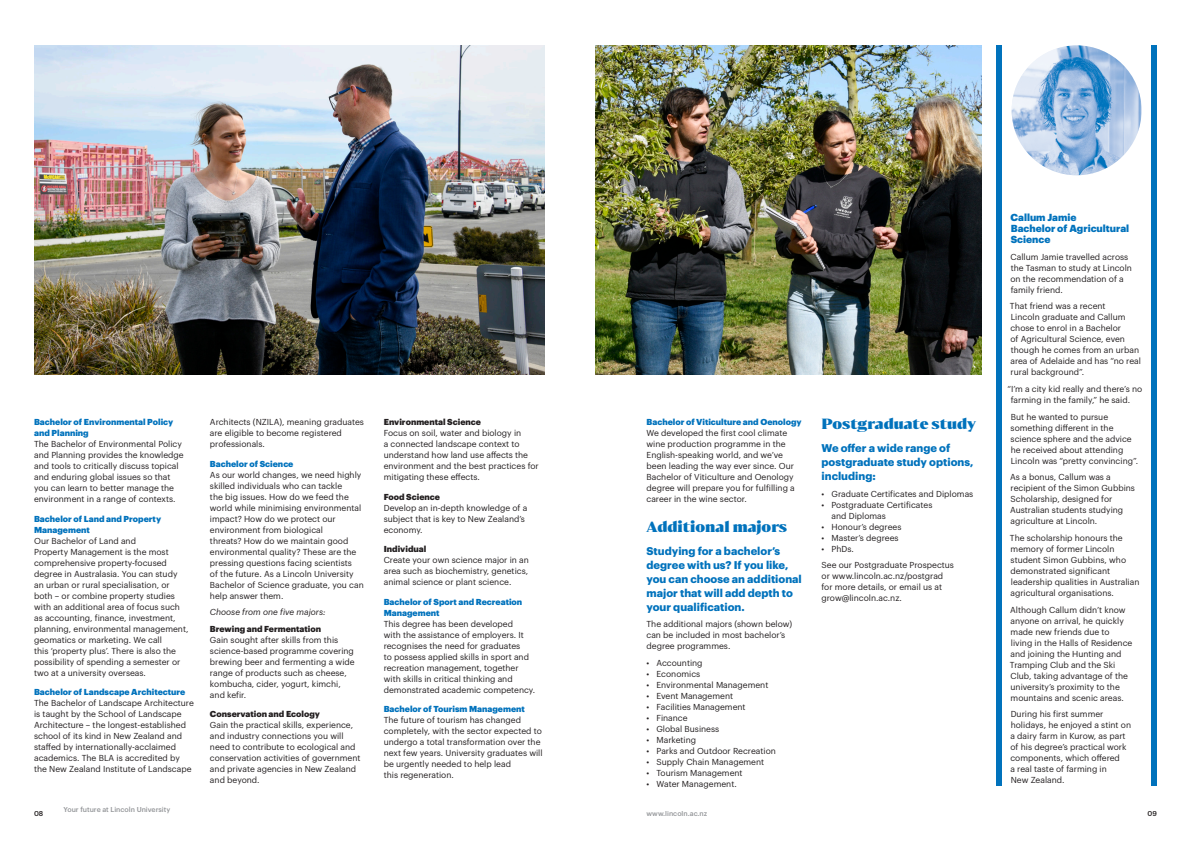
<style>
.page{position:relative;width:1191px;height:842px;background:#fff}
.page>*{position:absolute;margin:0;border:0;box-sizing:border-box;transform-origin:0 0}
.Heading_Darius_Black{font:900 14px "Bw Darius";color:#0072bc}
.Introduciton_11_14_B{font:700 11px/14px "Graphik";color:#0072bc}
.PG-Student_Name_11pt{font:900 10px/11px "Graphik";color:#0072bc}
.Body_Text_8_5_11_HAL{font:8.5px/11px "Graphik";color:#231f20}
.PG-Body_Text_Half-Sp{font:8.5px/11px "Graphik";color:#231f20}
.Body_Text_8_5_11{font:8.5px/11px "Graphik";color:#231f20}
.Subheading_8_5_11_Bl{font:900 8.5px/11px "Graphik";color:#0072bc}
.Body_Text_Half-Space{font:8.5px/11px "Graphik";color:#231f20}
.Subheading_8_5_11_Bl-2{font:900 8.5px "Graphik";color:#231f20}
.Body_Text_8_5_11-2{font:italic 8.5px "Graphik";color:#231f20}
.t1{font:500 7px "Graphik";color:#939598}
.t2{font:500 7px "Graphik";color:#231f20}
</style>
<div class="page">
<img style="left:1011px;top:45px;width:130px;height:130px;border-radius:65px">
<div style="left:996px;top:45px;width:6px;height:741px;background:#0072bc"></div>
<div style="left:1151px;top:45px;width:6px;height:741px;background:#0072bc"></div>
<img style="left:34px;top:45px;width:510px;height:329px">
<img style="left:595px;top:45px;width:386px;height:329px">
<p class="Subheading_8_5_11_Bl" style="left:34px;top:416px;width:140px">Bachelor of Environmental Policy and Planning</p>
<p class="Body_Text_8_5_11_HAL" style="left:34px;top:438px;width:151px">The Bachelor of Environmental Policy and Planning provides the knowledge and tools to critically discuss topical and enduring global issues so that you can learn to better manage the environment in a range of contexts.</p>
<p class="Subheading_8_5_11_Bl" style="left:34px;top:512px;width:128px">Bachelor of Land and Property<br>Management</p>
<p class="Body_Text_8_5_11_HAL" style="left:34px;top:534px;width:156px">Our Bachelor of Land and<br>Property Management is the most comprehensive property-focused degree in Australasia. You can study an urban or rural specialisation, or both – or combine property studies with an additional area of focus such as accounting, finance, investment, planning, environmental management, geomatics or marketing. We call<br>this ‘property plus’. There is also the possibility of spending a semester or two at a university overseas.</p>
<p class="Subheading_8_5_11_Bl" style="left:34px;top:686px;width:153px">Bachelor of Landscape Architecture</p>
<p class="Body_Text_8_5_11_HAL" style="left:34px;top:697px;width:161px">The Bachelor of Landscape Architecture is taught by the School of Landscape Architecture – the longest-established school of its kind in New Zealand and staffed by internationally-acclaimed academics. The BLA is accredited by the New Zealand Institute of Landscape</p>
<p class="Body_Text_8_5_11_HAL" style="left:210px;top:416px;width:156px">Architects (NZILA), meaning graduates are eligible to become registered professionals.</p>
<p class="Subheading_8_5_11_Bl" style="left:210px;top:457px;width:85px">Bachelor of Science</p>
<p class="Body_Text_8_5_11" style="left:210px;top:468px;width:155px">As our world changes, we need highly skilled individuals who can tackle<br>the big issues. How do we feed the world while minimising environmental impact? How do we protect our environment from biological<br>threats? How do we maintain good environmental quality? These are the pressing questions facing scientists<br>of the future. As a Lincoln University Bachelor of Science graduate, you can help answer them.</p>
<p class="Body_Text_8_5_11-2" style="left:210px;top:606px;width:117px">Choose from one five majors:</p>
<p class="Subheading_8_5_11_Bl-2" style="left:210px;top:622px;width:113px">Brewing and Fermentation</p>
<p class="Body_Text_Half-Space" style="left:210px;top:634px;width:146px">Gain sought after skills from this science-based programme covering brewing beer and fermenting a wide range of products such as cheese, kombucha, cider, yogurt, kimchi, and kefir.</p>
<p class="Subheading_8_5_11_Bl-2" style="left:210px;top:708px;width:112px">Conservation and Ecology</p>
<p class="Body_Text_8_5_11_HAL" style="left:210px;top:719px;width:152px">Gain the practical skills, experience, and industry connections you will need to contribute to ecological and conservation activities of government and private agencies in New Zealand and beyond.</p>
<p class="Subheading_8_5_11_Bl-2" style="left:384px;top:415px;width:99px">Environmental Science</p>
<p class="Body_Text_8_5_11_HAL" style="left:384px;top:427px;width:156px">Focus on soil, water and biology in<br>a connected landscape context to understand how land use affects the environment and the best practices for mitigating these effects.</p>
<p class="Subheading_8_5_11_Bl-2" style="left:384px;top:490px;width:58px">Food Science</p>
<p class="Body_Text_8_5_11_HAL" style="left:384px;top:501px;width:145px">Develop an in-depth knowledge of a subject that is key to New Zealand’s economy.</p>
<p class="Subheading_8_5_11_Bl-2" style="left:384px;top:542px;width:44px">Individual</p>
<p class="Body_Text_8_5_11_HAL" style="left:384px;top:554px;width:147px;text-align:justify">Create your own science major in an area such as biochemistry, genetics, animal science or plant science.</p>
<p class="Subheading_8_5_11_Bl" style="left:384px;top:595px;width:140px">Bachelor of Sport and Recreation<br>Management</p>
<p class="Body_Text_8_5_11_HAL" style="left:384px;top:617px;width:153px">This degree has been developed<br>with the assistance of employers. It recognises the need for graduates<br>to possess applied skills in sport and recreation management, together with skills in critical thinking and demonstrated academic competency.</p>
<p class="Subheading_8_5_11_Bl" style="left:384px;top:703px;width:143px">Bachelor of Tourism Management</p>
<p class="Body_Text_8_5_11_HAL" style="left:384px;top:714px;width:160px">The future of tourism has changed completely, with the sector expected to undergo a total transformation over the next few years. University graduates will be urgently needed to help lead<br>this regeneration.</p>
<p class="Subheading_8_5_11_Bl" style="left:646px;top:416px;width:156px">Bachelor of Viticulture and Oenology</p>
<p class="Body_Text_8_5_11_HAL" style="left:646px;top:427px;width:150px">We developed the first cool climate wine production programme in the English-speaking world, and we’ve been leading the way ever since. Our Bachelor of Viticulture and Oenology degree will prepare you for fulfilling a career in the wine sector.</p>
<p class="Heading_Darius_Black" style="left:646px;top:517px;width:142px">Additional majors</p>
<p class="Introduciton_11_14_B" style="left:646px;top:543px;width:157px">Studying for a bachelor’s degree with us? If you like, you can choose an additional major that will add depth to your qualification.</p>
<p class="Body_Text_8_5_11" style="left:646px;top:618px;width:147px">The additional majors (shown below) can be included in most bachelor’s degree programmes.</p>
<p class="Body_Text_8_5_11_HAL" style="left:646px;top:657px;width:58px">• Accounting</p>
<p class="Body_Text_8_5_11_HAL" style="left:646px;top:668px;width:55px">• Economics</p>
<p class="Body_Text_8_5_11_HAL" style="left:646px;top:679px;width:123px">• Environmental Management</p>
<p class="Body_Text_8_5_11_HAL" style="left:646px;top:690px;width:88px">• Event Management</p>
<p class="Body_Text_8_5_11_HAL" style="left:646px;top:701px;width:101px">• Facilities Management</p>
<p class="Body_Text_8_5_11_HAL" style="left:646px;top:712px;width:43px">• Finance</p>
<p class="Body_Text_8_5_11_HAL" style="left:646px;top:723px;width:74px">• Global Business</p>
<p class="Body_Text_8_5_11_HAL" style="left:646px;top:734px;width:51px">• Marketing</p>
<p class="Body_Text_8_5_11_HAL" style="left:646px;top:745px;width:131px">• Parks and Outdoor Recreation</p>
<p class="Body_Text_8_5_11_HAL" style="left:646px;top:756px;width:119px">• Supply Chain Management</p>
<p class="Body_Text_8_5_11_HAL" style="left:646px;top:767px;width:98px">• Tourism Management</p>
<p class="Body_Text_8_5_11_HAL" style="left:646px;top:778px;width:92px">• Water Management.</p>
<p class="t1" style="left:64px;top:804px;width:108px">Your future at Lincoln University</p>
<p class="t2" style="left:34px;top:809px;width:11px">08</p>
<p class="t1" style="left:646px;top:809px;width:62px">www.lincoln.ac.nz</p>
<p class="Heading_Darius_Black" style="left:821px;top:414px;width:156px">Postgraduate study</p>
<p class="Introduciton_11_14_B" style="left:821px;top:440px;width:153px">We offer a wide range of postgraduate study options, including:</p>
<p class="Body_Text_8_5_11_HAL" style="left:821px;top:487px;width:153px">• Graduate Certificates and Diplomas</p>
<p class="Body_Text_8_5_11_HAL" style="left:831px;top:498px;width:103px;text-indent:-10px">• Postgraduate Certificates and Diplomas</p>
<p class="Body_Text_8_5_11_HAL" style="left:821px;top:520px;width:81px">• Honour’s degrees</p>
<p class="Body_Text_8_5_11_HAL" style="left:821px;top:531px;width:79px">• Master’s degrees</p>
<p class="Body_Text_8_5_11_HAL" style="left:821px;top:542px;width:34px">• PhDs.</p>
<p class="Body_Text_8_5_11" style="left:821px;top:559px;width:134px">See our Postgraduate Prospectus or www.lincoln.ac.nz/postgrad for more details, or email us at grow@lincoln.ac.nz.</p>
<p class="PG-Student_Name_11pt" style="left:1010px;top:211px;width:68px">Callum Jamie</p>
<p class="PG-Student_Name_11pt" style="left:1010px;top:222px;width:120px">Bachelor of Agricultural<br>Science</p>
<p class="PG-Body_Text_Half-Sp" style="left:1010px;top:250px;width:123px">Callum Jamie travelled across the Tasman to study at Lincoln on the recommendation of a family friend.</p>
<p class="PG-Body_Text_Half-Sp" style="left:1010px;top:300px;width:133px">That friend was a recent<br>Lincoln graduate and Callum chose to enrol in a Bachelor<br>of Agricultural Science, even though he comes from an urban area of Adelaide and has “no real rural background”.</p>
<p class="PG-Body_Text_Half-Sp" style="left:1010px;top:383px;width:133px;text-indent:-3px">“I’m a city kid really and there’s no farming in the family,” he said.</p>
<p class="PG-Body_Text_Half-Sp" style="left:1010px;top:410px;width:129px">But he wanted to pursue something different in the science sphere and the advice he received about attending<br>Lincoln was “pretty convincing”.</p>
<p class="PG-Body_Text_Half-Sp" style="left:1010px;top:471px;width:126px">As a bonus, Callum was a recipient of the Simon Gubbins<br>Scholarship, designed for<br>Australian students studying agriculture at Lincoln.</p>
<p class="PG-Body_Text_Half-Sp" style="left:1010px;top:532px;width:131px">The scholarship honours the memory of former Lincoln student Simon Gubbins, who demonstrated significant leadership qualities in Australian agricultural organisations.</p>
<p class="PG-Body_Text_Half-Sp" style="left:1010px;top:603px;width:124px">Although Callum didn’t know anyone on arrival, he quickly made new friends due to living in the Halls of Residence and joining the Hunting and<br>Tramping Club and the Ski<br>Club, taking advantage of the university’s proximity to the mountains and scenic areas.</p>
<p class="PG-Body_Text_Half-Sp" style="left:1010px;top:708px;width:122px">During his first summer holidays, he enjoyed a stint on a dairy farm in Kurow, as part of his degree’s practical work components, which offered<br>a real taste of farming in<br>New Zealand.</p>
<p class="t2" style="left:1147px;top:809px;width:11px">09</p>
</div>
